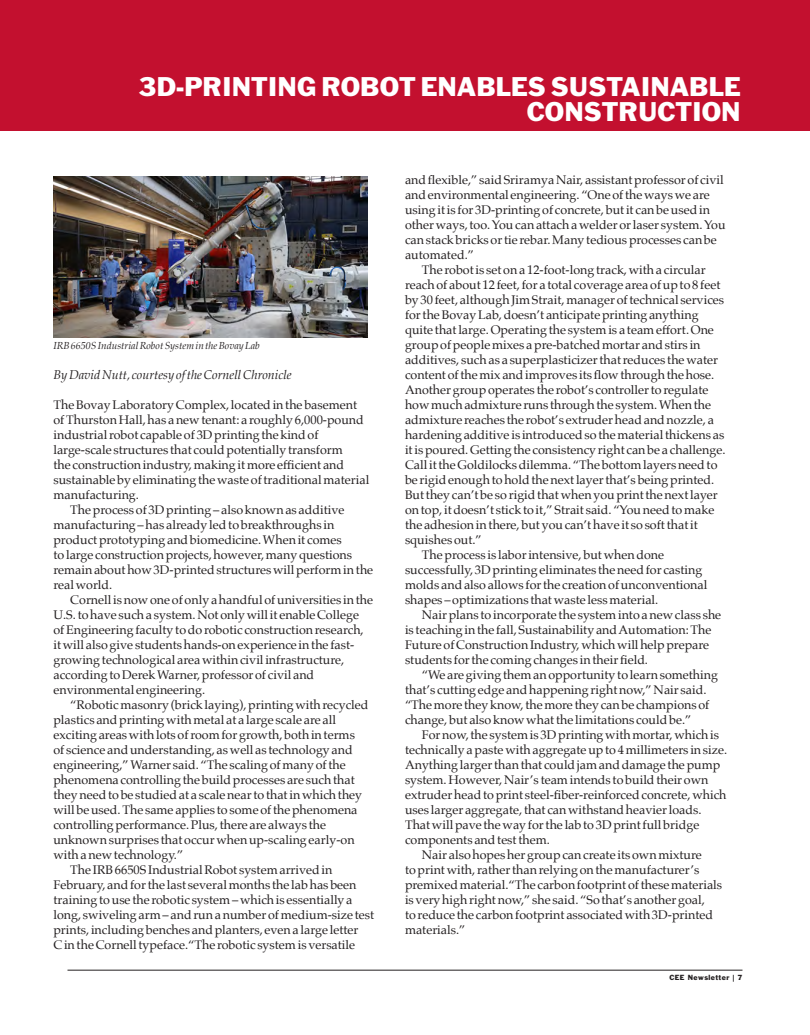
<style>
.page{position:relative;width:810px;height:1035px;background:#fff}
.page>*{position:absolute;margin:0;border:0;box-sizing:border-box;transform-origin:0 0}
.t1{font:25px/25.6px "Franklin Gothic Std";color:#fff;text-align:right}
.t2{font:12.5px/15px "Palatino";color:#231f20}
.t3{font:italic 12.5px "Palatino";color:#231f20}
.t4{font:italic 10px "Palatino";color:#231f20}
.t5{font:6.88px "Franklin Gothic Std";letter-spacing:.06em;color:#231f20}
</style>
<div class="page">
<hr style="left:68px;top:970px;width:674px;height:1px;background:#231f20">
<div style="left:0;top:0;width:810px;height:131px;background:#c3102f"></div>
<img style="left:53px;top:177px;width:314px;height:160px">
<h2 class="t1" style="left:139px;top:73px;width:604px">3D-PRINTING ROBOT ENABLES SUSTAINABLE<br>CONSTRUCTION</h2>
<p class="t4" style="left:53px;top:337px;width:208px">IRB 6650S Industrial Robot System in the Bovay Lab</p>
<p class="t3" style="left:53px;top:364px;width:240px">By David Nutt, courtesy of the Cornell Chronicle</p>
<p class="t2" style="left:53px;top:397px;width:317px">The Bovay Laboratory Complex, located in the basement of Thurston Hall, has a new tenant: a roughly 6,000-pound industrial robot capable of 3D printing the kind of large-scale structures that could potentially transform<br>the construction industry, making it more efficient and sustainable by eliminating the waste of traditional material manufacturing.</p>
<p class="t2" style="left:53px;top:502px;width:321px;text-indent:17px">The process of 3D printing – also known as additive manufacturing – has already led to breakthroughs in product prototyping and biomedicine. When it comes<br>to large construction projects, however, many questions remain about how 3D-printed structures will perform in the real world.</p>
<p class="t2" style="left:53px;top:592px;width:321px;text-indent:17px">Cornell is now one of only a handful of universities in the U.S. to have such a system. Not only will it enable College<br>of Engineering faculty to do robotic construction research, it will also give students hands-on experience in the fast&shy;growing technological area within civil infrastructure, according to Derek Warner, professor of civil and environmental engineering.</p>
<p class="t2" style="left:53px;top:697px;width:317px;text-indent:17px">“Robotic masonry (brick laying), printing with recycled plastics and printing with metal at a large scale are all exciting areas with lots of room for growth, both in terms of science and understanding, as well as technology and engineering,” Warner said. “The scaling of many of the phenomena controlling the build processes are such that they need to be studied at a scale near to that in which they will be used. The same applies to some of the phenomena controlling performance. Plus, there are always the unknown surprises that occur when up-scaling early-on with a new technology.”</p>
<p class="t2" style="left:53px;top:862px;width:322px;text-indent:17px">The IRB 6650S Industrial Robot system arrived in February, and for the last several months the lab has been training to use the robotic system – which is essentially a long, swiveling arm – and run a number of medium-size test prints, including benches and planters, even a large letter<br>C in the Cornell typeface.“The robotic system is versatile</p>
<p class="t2" style="left:405px;top:172px;width:322px">and flexible,” said Sriramya Nair, assistant professor of civil and environmental engineering. “One of the ways we are using it is for 3D-printing of concrete, but it can be used in other ways, too. You can attach a welder or laser system. You can stack bricks or tie rebar. Many tedious processes can be automated.”</p>
<p class="t2" style="left:405px;top:262px;width:322px;text-indent:17px">The robot is set on a 12-foot-long track, with a circular reach of about 12 feet, for a total coverage area of up to 8 feet by 30 feet, although Jim Strait, manager of technical services for the Bovay Lab, doesn’t anticipate printing anything quite that large. Operating the system is a team effort. One group of people mixes a pre-batched mortar and stirs in additives, such as a superplasticizer that reduces the water content of the mix and improves its flow through the hose.<br>Another group operates the robot’s controller to regulate how much admixture runs through the system. When the admixture reaches the robot’s extruder head and nozzle, a hardening additive is introduced so the material thickens as it is poured. Getting the consistency right can be a challenge.<br>Call it the Goldilocks dilemma. “The bottom layers need to be rigid enough to hold the next layer that’s being printed.<br>But they can’t be so rigid that when you print the next layer on top, it doesn’t stick to it,” Strait said. “You need to make the adhesion in there, but you can’t have it so soft that it squishes out.”</p>
<p class="t2" style="left:405px;top:547px;width:304px;text-indent:17px">The process is labor intensive, but when done successfully, 3D printing eliminates the need for casting molds and also allows for the creation of unconventional shapes – optimizations that waste less material.</p>
<p class="t2" style="left:405px;top:607px;width:318px;text-indent:17px">Nair plans to incorporate the system into a new class she is teaching in the fall, Sustainability and Automation: The Future of Construction Industry, which will help prepare students for the coming changes in their field.</p>
<p class="t2" style="left:422px;top:667px;width:298px">“We are giving them an opportunity to learn something</p>
<p class="t2" style="left:405px;top:682px;width:303px">that’s cutting edge and happening right now,” Nair said.</p>
<p class="t2" style="left:405px;top:697px;width:306px">“The more they know, the more they can be champions of</p>
<p class="t2" style="left:405px;top:712px;width:288px">change, but also know what the limitations could be.”</p>
<p class="t2" style="left:422px;top:727px;width:299px">For now, the system is 3D printing with mortar, which is</p>
<p class="t2" style="left:405px;top:742px;width:324px">technically a paste with aggregate up to 4 millimeters in size.</p>
<p class="t2" style="left:405px;top:757px;width:317px">Anything larger than that could jam and damage the pump</p>
<p class="t2" style="left:405px;top:772px;width:305px">system. However, Nair’s team intends to build their own</p>
<p class="t2" style="left:405px;top:787px;width:323px">extruder head to print steel-fiber-reinforced concrete, which</p>
<p class="t2" style="left:405px;top:802px;width:298px">uses larger aggregate, that can withstand heavier loads.</p>
<p class="t2" style="left:405px;top:817px;width:296px">That will pave the way for the lab to 3D print full bridge</p>
<p class="t2" style="left:405px;top:832px;width:146px">components and test them.</p>
<p class="t2" style="left:405px;top:847px;width:319px;text-indent:17px">Nair also hopes her group can create its own mixture<br>to print with, rather than relying on the manufacturer’s premixed material.“The carbon footprint of these materials is very high right now,” she said. “So that’s another goal,<br>to reduce the carbon footprint associated with 3D-printed materials.”</p>
<p class="t5" style="left:670px;top:973px;width:74px">CEE Newsletter | 7</p>
</div>
